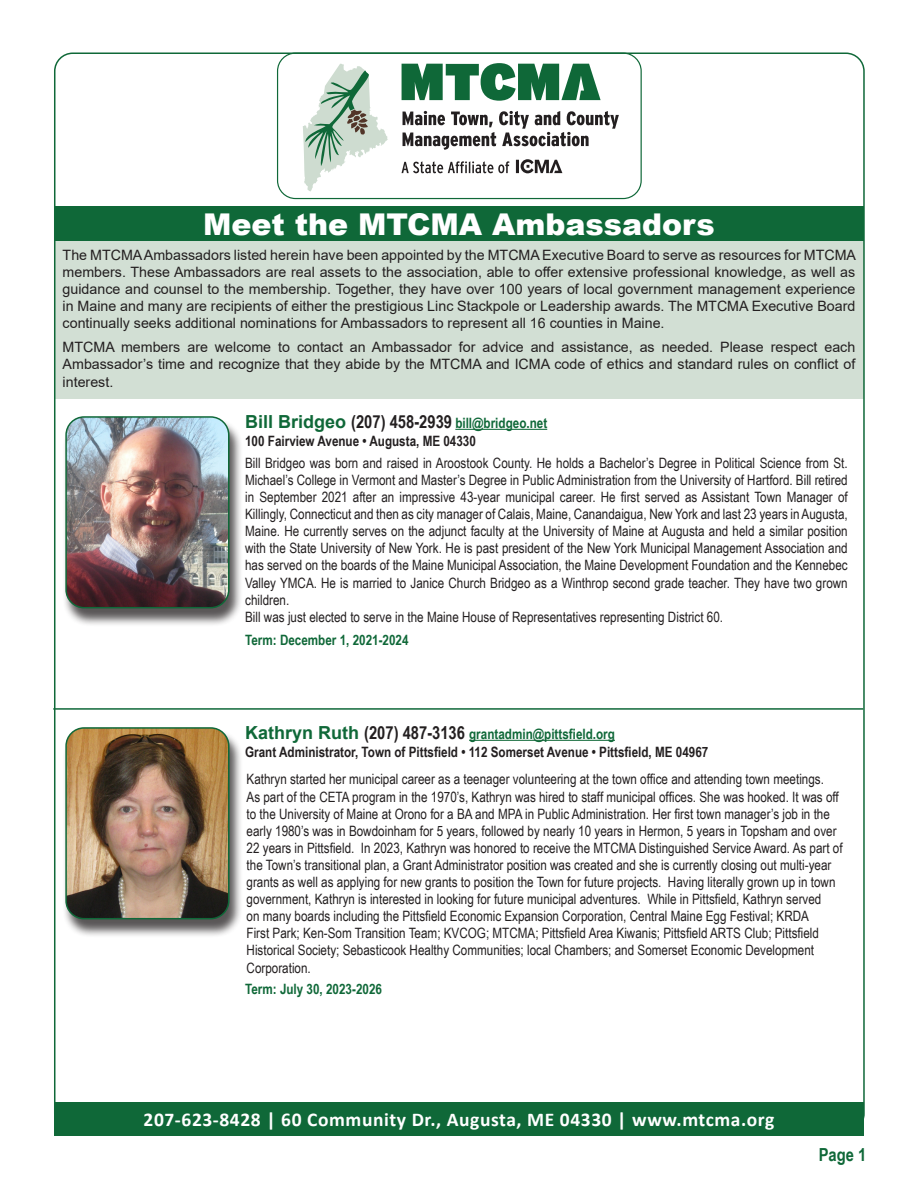
<style>
.page{position:relative;width:918px;height:1188px;background:#fff}
.page>*{position:absolute;margin:0;border:0;box-sizing:border-box;transform-origin:0 0}
.t1{font:900 30px "Arial";color:#fff}
.t2{font:700 19.5px "Calibri";letter-spacing:.03em;color:#fff}
.t3{font:700 18px "Arial Narrow";color:#0f6838}
.t4{font:14.25px/17.1px "Arial Narrow";color:#231f20;text-align:justify}
.t5{font:14.25px/17.1px "Arial";color:#231f20;text-align:justify}
.t6{font:700 14.25px "Arial Narrow";color:#0f6838}
.t7{font:700 14.25px "Arial Narrow";color:#231f20}
.s1{font-family:"Arial";font-size:18px}
.s2{font-size:18px;color:#231f20}
</style>
<div class="page">
<div style="left:54px;top:1102px;width:810px;height:34px;background:#0f6838"></div>
<div style="left:54px;top:241px;width:810px;height:157px;background:#d2dfd4"></div>
<hr style="left:455px;top:429px;width:92px;height:1px;background:#0f6838">
<div style="left:54px;top:206px;width:810px;height:35px;background:#0f6838"></div>
<svg style="left:403px;top:111px;width:216px;height:39px"></svg>
<svg style="left:516px;top:159px;width:46px;height:14px"></svg>
<svg style="left:402px;top:161px;width:107px;height:12px"></svg>
<svg style="left:402px;top:63px;width:199px;height:38px"></svg>
<svg style="left:303px;top:64px;width:85px;height:128px"></svg>
<div style="left:277px;top:53px;width:365px;height:146px;border:1px solid #0f6838;border-radius:18px"></div>
<div style="left:62px;top:418px;width:181px;height:209px;background:#231f20;opacity:.75"></div>
<img style="left:66px;top:418px;width:163px;height:190px">
<div style="left:65px;top:416px;width:165px;height:192px;border:2px solid #0f6838;border-radius:18px"></div>
<hr style="left:53px;top:708px;width:810px;height:2px;background:#0f6838">
<div style="left:62px;top:729px;width:181px;height:209px;background:#231f20;opacity:.75"></div>
<img style="left:66px;top:729px;width:163px;height:190px">
<div style="left:65px;top:727px;width:165px;height:192px;border:2px solid #0f6838;border-radius:18px"></div>
<hr style="left:469px;top:740px;width:146px;height:1px;background:#0f6838">
<p class="t1" style="left:203px;top:202px;width:513px">Meet the MTCMA Ambassadors</p>
<p class="t5" style="left:63px;top:246px;width:795px">The MTCMA Ambassadors listed herein have been appointed by the MTCMA Executive Board to serve as resources for MTCMA members. These Ambassadors are real assets to the association, able to offer extensive professional knowledge, as well as guidance and counsel to the membership. Together, they have over 100 years of local government management experience in Maine and many are recipients of either the prestigious Linc Stackpole or Leadership awards. The MTCMA Executive Board continually seeks additional nominations for Ambassadors to represent all 16 counties in Maine.</p>
<p class="t5" style="left:63px;top:339px;width:794px">MTCMA members are welcome to contact an Ambassador for advice and assistance, as needed. Please respect each Ambassador’s time and recognize that they abide by the MTCMA and ICMA code of ethics and standard rules on conflict of interest.</p>
<p class="t6" style="left:245px;top:412px;width:304px"><span class="s1">Bill Bridgeo</span> <span class="s2">(207) 458-2939</span> bill@bridgeo.net</p>
<p class="t7" style="left:245px;top:430px;width:232px">100 Fairview Avenue • Augusta, ME 04330</p>
<p class="t4" style="left:245px;top:454px;width:604px">Bill Bridgeo was born and raised in Aroostook County. He holds a Bachelor’s Degree in Political Science from St.<br>Michael’s College in Vermont and Master’s Degree in Public Administration from the University of Hartford. Bill retired in September 2021 after an impressive 43-year municipal career. He first served as Assistant Town Manager of Killingly, Connecticut and then as city manager of Calais, Maine, Canandaigua, New York and last 23 years in Augusta, Maine. He currently serves on the adjunct faculty at the University of Maine at Augusta and held a similar position with the State University of New York. He is past president of the New York Municipal Management Association and has served on the boards of the Maine Municipal Association, the Maine Development Foundation and the Kennebec Valley YMCA. He is married to Janice Church Bridgeo as a Winthrop second grade teacher. They have two grown children.</p>
<p class="t4" style="left:245px;top:608px;width:480px">Bill was just elected to serve in the Maine House of Representatives representing District 60.</p>
<p class="t6" style="left:245px;top:630px;width:165px">Term: December 1, 2021-2024</p>
<p class="t6" style="left:245px;top:723px;width:371px"><span class="s1">Kathryn Ruth</span> <span class="s2">(207) 487-3136</span> grantadmin@pittsfield.org</p>
<p class="t7" style="left:245px;top:741px;width:465px">Grant Administrator, Town of Pittsfield • 112 Somerset Avenue • Pittsfield, ME 04967</p>
<p class="t4" style="left:247px;top:770px;width:598px;text-align:left">Kathryn started her municipal career as a teenager volunteering at the town office and attending town meetings.<br>As part of the CETA program in the 1970’s, Kathryn was hired to staff municipal offices. She was hooked. It was off to the University of Maine at Orono for a BA and MPA in Public Administration. Her first town manager’s job in the early 1980’s was in Bowdoinham for 5 years, followed by nearly 10 years in Hermon, 5 years in Topsham and over 22 years in Pittsfield. In 2023, Kathryn was honored to receive the MTCMA Distinguished Service Award. As part of the Town’s transitional plan, a Grant Administrator position was created and she is currently closing out multi-year grants as well as applying for new grants to position the Town for future projects. Having literally grown up in town government, Kathryn is interested in looking for future municipal adventures. While in Pittsfield, Kathryn served<br>on many boards including the Pittsfield Economic Expansion Corporation, Central Maine Egg Festival; KRDA<br>First Park; Ken-Som Transition Team; KVCOG; MTCMA; Pittsfield Area Kiwanis; Pittsfield ARTS Club; Pittsfield Historical Society; Sebasticook Healthy Communities; local Chambers; and Somerset Economic Development Corporation.</p>
<p class="t6" style="left:245px;top:978px;width:138px">Term: July 30, 2023-2026</p>
<p class="t2" style="left:144px;top:1106px;width:632px">207-623-8428 | 60 Community Dr., Augusta, ME 04330 | www.mtcma.org</p>
<p class="t3" style="left:819px;top:1141px;width:49px">Page 1</p>
</div>
